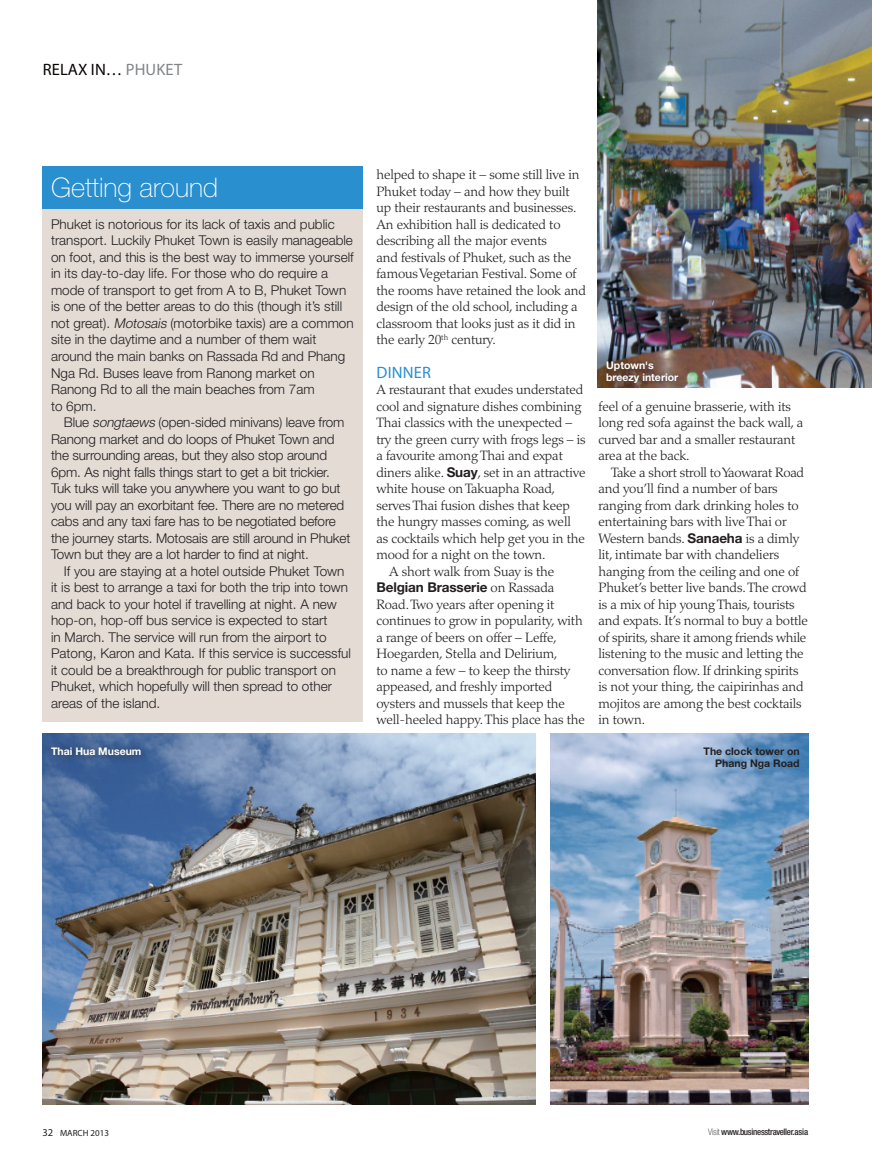
<style>
.page{position:relative;width:872px;height:1170px;background:#fff}
.page>*{position:absolute;margin:0;border:0;box-sizing:border-box;transform-origin:0 0}
._003_BODYCOPY{font:100 27px "Helvetica Neue";color:#fff}
._009_PANEL_BODYCOPY{font:16.5px "Myriad Pro";letter-spacing:.01em;color:#080302}
._003_BODYCOPY-2{font:16.5px "Myriad Pro";letter-spacing:.01em;color:#298fce}
._003_BODYCOPY-3{font:300 13.5px/16.5px "Palatino";letter-spacing:-.01em;color:#231f20}
._003_BODYCOPY-4{font:300 13.5px/16.5px "Helvetica Neue";color:#231f20}
.t1{font:700 10.5px/12px "Helvetica Neue";color:#fff}
.t2{font:700 10.5px/12px "Helvetica Neue";color:#231f20;text-align:right}
.t3{font:500 condensed 9px "Helvetica Neue";letter-spacing:-.04em;color:#231f20}
.t4{font:9px "Myriad Pro";color:#231f20}
.s1{color:#828487}
.s2{font-style:italic}
.s3{font-family:"Helvetica Neue";font-weight:700}
.s4{font-size:10.5px}
.s5{font-weight:100}
</style>
<div class="page">
<img style="left:597px;top:0;width:275px;height:387px">
<div style="left:43px;top:168px;width:320px;height:553px;background:#e3dbd4"></div>
<div style="left:43px;top:166px;width:320px;height:42px;background:#298fce"></div>
<img style="left:551px;top:733px;width:257px;height:370px">
<img style="left:43px;top:733px;width:493px;height:370px">
<div style="left:44px;top:739px;width:105px;height:24px;background:#231f20;opacity:.75"></div>
<div style="left:599px;top:354px;width:87px;height:37px;background:#231f20;opacity:.75"></div>
<p class="_009_PANEL_BODYCOPY" style="left:43px;top:59px;width:141px">RELAX IN… <span class="s1">PHUKET</span></p>
<p class="_003_BODYCOPY" style="left:51px;top:172px;width:169px">Getting around</p>
<p class="_003_BODYCOPY-4" style="left:51px;top:215px;width:304px">Phuket is notorious for its lack of taxis and public transport. Luckily Phuket Town is easily manageable on foot, and this is the best way to immerse yourself in its day-to-day life. For those who do require a mode of transport to get from A to B, Phuket Town is one of the better areas to do this (though it’s still not great). <span class="s2">Motosais</span> (motorbike taxis) are a common site in the daytime and a number of them wait around the main banks on Rassada Rd and Phang Nga Rd. Buses leave from Ranong market on Ranong Rd to all the main beaches from 7am<br>to 6pm.</p>
<p class="_003_BODYCOPY-4" style="left:51px;top:413px;width:301px;text-indent:13px">Blue <span class="s2">songtaews</span> (open-sided minivans) leave from Ranong market and do loops of Phuket Town and the surrounding areas, but they also stop around 6pm. As night falls things start to get a bit trickier.<br>Tuk tuks will take you anywhere you want to go but you will pay an exorbitant fee. There are no metered cabs and any taxi fare has to be negotiated before the journey starts. Motosais are still around in Phuket Town but they are a lot harder to find at night.</p>
<p class="_003_BODYCOPY-4" style="left:51px;top:562px;width:301px;text-indent:13px">If you are staying at a hotel outside Phuket Town it is best to arrange a taxi for both the trip into town and back to your hotel if travelling at night. A new hop-on, hop-off bus service is expected to start<br>in March. The service will run from the airport to Patong, Karon and Kata. If this service is successful it could be a breakthrough for public transport on Phuket, which hopefully will then spread to other areas of the island.</p>
<p class="t1" style="left:51px;top:744px;width:92px">Thai Hua Museum</p>
<p class="_003_BODYCOPY-3" style="left:376px;top:167px;width:211px">helped to shape it – some still live in Phuket today – and how they built up their restaurants and businesses.<br>An exhibition hall is dedicated to describing all the major events<br>and festivals of Phuket, such as the famous Vegetarian Festival. Some of the rooms have retained the look and design of the old school, including a classroom that looks just as it did in the early 20<sup>th</sup> century.</p>
<p class="_003_BODYCOPY-2" style="left:376px;top:362px;width:56px">DINNER</p>
<p class="_003_BODYCOPY-3" style="left:376px;top:381px;width:211px">A restaurant that exudes understated cool and signature dishes combining Thai classics with the unexpected – try the green curry with frogs legs – is a favourite among Thai and expat diners alike. <span class="s3">Suay</span>, set in an attractive white house on Takuapha Road, serves Thai fusion dishes that keep the hungry masses coming, as well as cocktails which help get you in the mood for a night on the town.</p>
<p class="_003_BODYCOPY-3" style="left:376px;top:563px;width:210px;text-indent:13px">A short walk from Suay is the<br><span class="s3">Belgian Brasserie</span> on Rassada<br>Road. Two years after opening it continues to grow in popularity, with a range of beers on offer – Leffe,<br>Hoegarden, Stella and Delirium,<br>to name a few – to keep the thirsty appeased, and freshly imported oysters and mussels that keep the well-heeled happy. This place has the</p>
<p class="t1" style="left:606px;top:359px;width:74px">Uptown's breezy interior</p>
<p class="_003_BODYCOPY-3" style="left:598px;top:398px;width:206px">feel of a genuine brasserie, with its long red sofa against the back wall, a curved bar and a smaller restaurant area at the back.</p>
<p class="_003_BODYCOPY-3" style="left:598px;top:464px;width:211px;text-indent:13px">Take a short stroll to Yaowarat Road and you’ll find a number of bars ranging from dark drinking holes to entertaining bars with live Thai or Western bands. <span class="s3">Sanaeha</span> is a dimly lit, intimate bar with chandeliers hanging from the ceiling and one of Phuket’s better live bands. The crowd is a mix of hip young Thais, tourists and expats. It’s normal to buy a bottle of spirits, share it among friends while listening to the music and letting the conversation flow. If drinking spirits is not your thing, the caipirinhas and mojitos are among the best cocktails in town.</p>
<p class="t2" style="left:703px;top:744px;width:98px">The clock tower on<br>Phang Nga Road</p>
<p class="t4" style="left:43px;top:1127px;width:68px"><span class="s4">32</span> MARCH 2013</p>
<p class="t3" style="left:708px;top:1125px;width:102px"><span class="s5">Visit</span> www.businesstraveller.asia</p>
</div>
